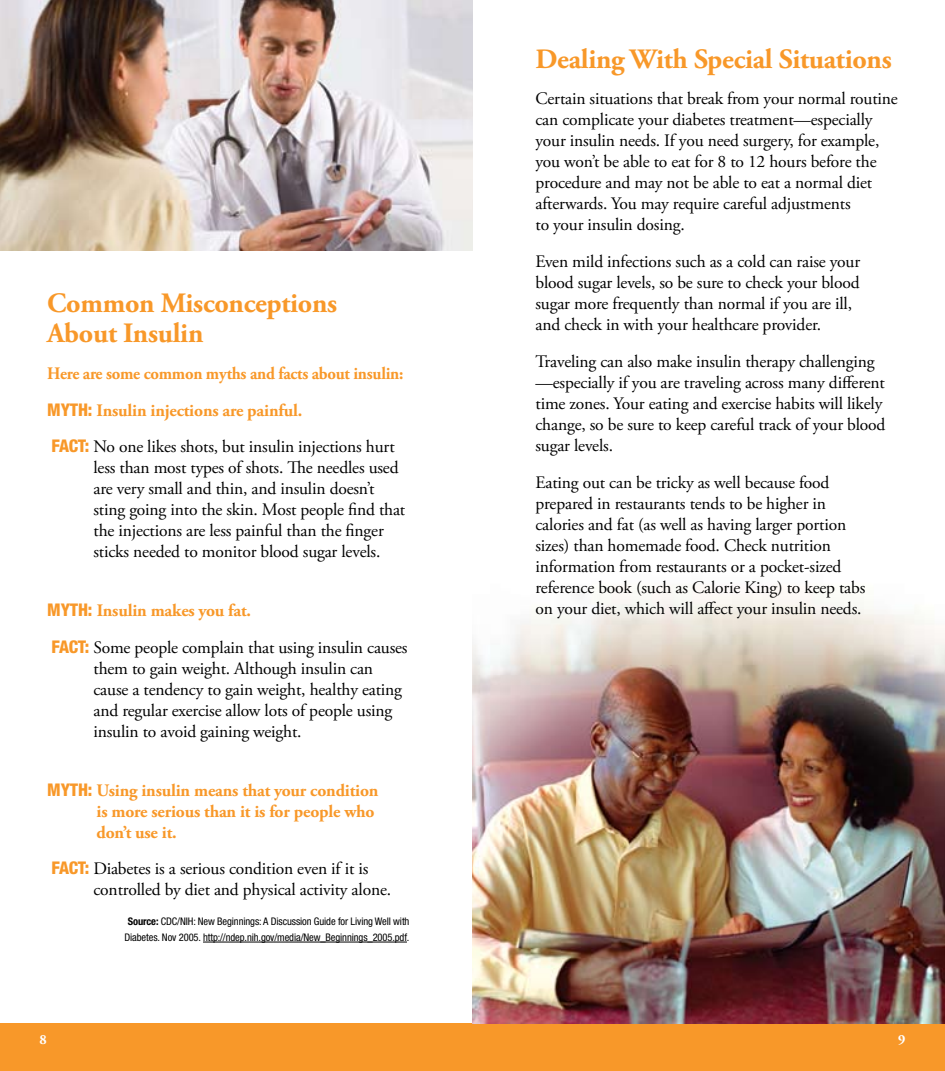
<style>
.page{position:relative;width:945px;height:1071px;background:#fff}
.page>*{position:absolute;margin:0;border:0;box-sizing:border-box;transform-origin:0 0}
.t1{font:700 28px/29.8px "Adobe Garamond Pro";letter-spacing:-.01em;color:#f89829}
.t2{font:17.5px/21px "Adobe Garamond Pro";letter-spacing:-.01em;color:#000}
.t3{font:700 17.5px/36.8px "Adobe Garamond Pro";letter-spacing:-.01em;color:#f89829;scale:.95 1}
.t4{font:700 17.5px/21px "Adobe Garamond Pro";letter-spacing:-.01em;color:#f89829}
.t5{font:700 14px "Adobe Garamond Pro";color:#fff}
.t6{font:condensed 10.5px/15.8px "Helvetica Neue LT Std";letter-spacing:-.01em;color:#000;text-align:center}
.s1{font-family:"Helvetica Neue LT Std";font-weight:800;font-stretch:condensed}
.s2{font-weight:400;color:#000}
.s3{font-family:"Helvetica Neue LT Std";font-weight:800;font-stretch:condensed;color:#f89829}
.s4{font-weight:700;color:#f89829}
.s5{font-weight:700}
</style>
<div class="page">
<div style="left:0;top:1024px;width:472px;height:47px;background:#f89829"></div>
<div style="left:472px;top:1024px;width:473px;height:47px;background:#f89829"></div>
<img style="left:472px;top:592px;width:473px;height:432px">
<hr style="left:203px;top:942px;width:204px;height:1px;background:#000">
<img style="left:0;top:0;width:472px;height:251px">
<h1 class="t1" style="left:47px;top:289px;width:291px">Common Misconceptions<br>About Insulin</h1>
<p class="t3" style="left:47px;top:355px;width:376px">Here are some common myths and facts about insulin:<br><span class="s1">MYTH:</span> Insulin injections are painful.<br><span class="s1">FACT:</span> <span class="s2">No one likes shots, but insulin injections hurt</span></p>
<p class="t2" style="left:94px;top:458px;width:313px">less than most types of shots. The needles used are very small and thin, and insulin doesn’t sting going into the skin. Most people find that the injections are less painful than the finger sticks needed to monitor blood sugar levels.</p>
<p class="t2" style="left:47px;top:593px;width:362px;line-height:36.8px"><span class="s3">MYTH:</span> <span class="s4">Insulin makes you fat.<br></span><span class="s3">FACT:</span> Some people complain that using insulin causes</p>
<p class="t2" style="left:94px;top:659px;width:310px">them to gain weight. Although insulin can cause a tendency to gain weight, healthy eating and regular exercise allow lots of people using insulin to avoid gaining weight.</p>
<p class="t4" style="left:97px;top:780px;width:283px;text-indent:-49px"><span class="s1">MYTH:</span> Using insulin means that your condition is more serious than it is for people who don’t use it.</p>
<p class="t2" style="left:94px;top:859px;width:299px;text-indent:-42px"><span class="s3">FACT:</span> Diabetes is a serious condition even if it is controlled by diet and physical activity alone.</p>
<p class="t6" style="left:125px;top:914px;width:286px"><span class="s5">Source:</span> CDC/NIH: New Beginnings: A Discussion Guide for Living Well with<br>Diabetes. Nov 2005. http://ndep.nih.gov/media/New_Beginnings_2005.pdf.</p>
<h1 class="t1" style="left:536px;top:44px;width:358px">Dealing With Special Situations</h1>
<p class="t2" style="left:536px;top:89px;width:364px">Certain situations that break from your normal routine can complicate your diabetes treatment—especially your insulin needs. If you need surgery, for example, you won’t be able to eat for 8 to 12 hours before the procedure and may not be able to eat a normal diet afterwards. You may require careful adjustments<br>to your insulin dosing.</p>
<p class="t2" style="left:536px;top:252px;width:326px">Even mild infections such as a cold can raise your blood sugar levels, so be sure to check your blood sugar more frequently than normal if you are ill, and check in with your healthcare provider.</p>
<p class="t2" style="left:536px;top:351px;width:351px">Traveling can also make insulin therapy challenging —especially if you are traveling across many different time zones. Your eating and exercise habits will likely change, so be sure to keep careful track of your blood sugar levels.</p>
<p class="t2" style="left:536px;top:472px;width:331px">Eating out can be tricky as well because food prepared in restaurants tends to be higher in calories and fat (as well as having larger portion sizes) than homemade food. Check nutrition information from restaurants or a pocket-sized reference book (such as Calorie King) to keep tabs on your diet, which will affect your insulin needs.</p>
<p class="t5" style="left:40px;top:1031px;width:9px">8</p>
<p class="t5" style="left:898px;top:1031px;width:9px">9</p>
</div>
